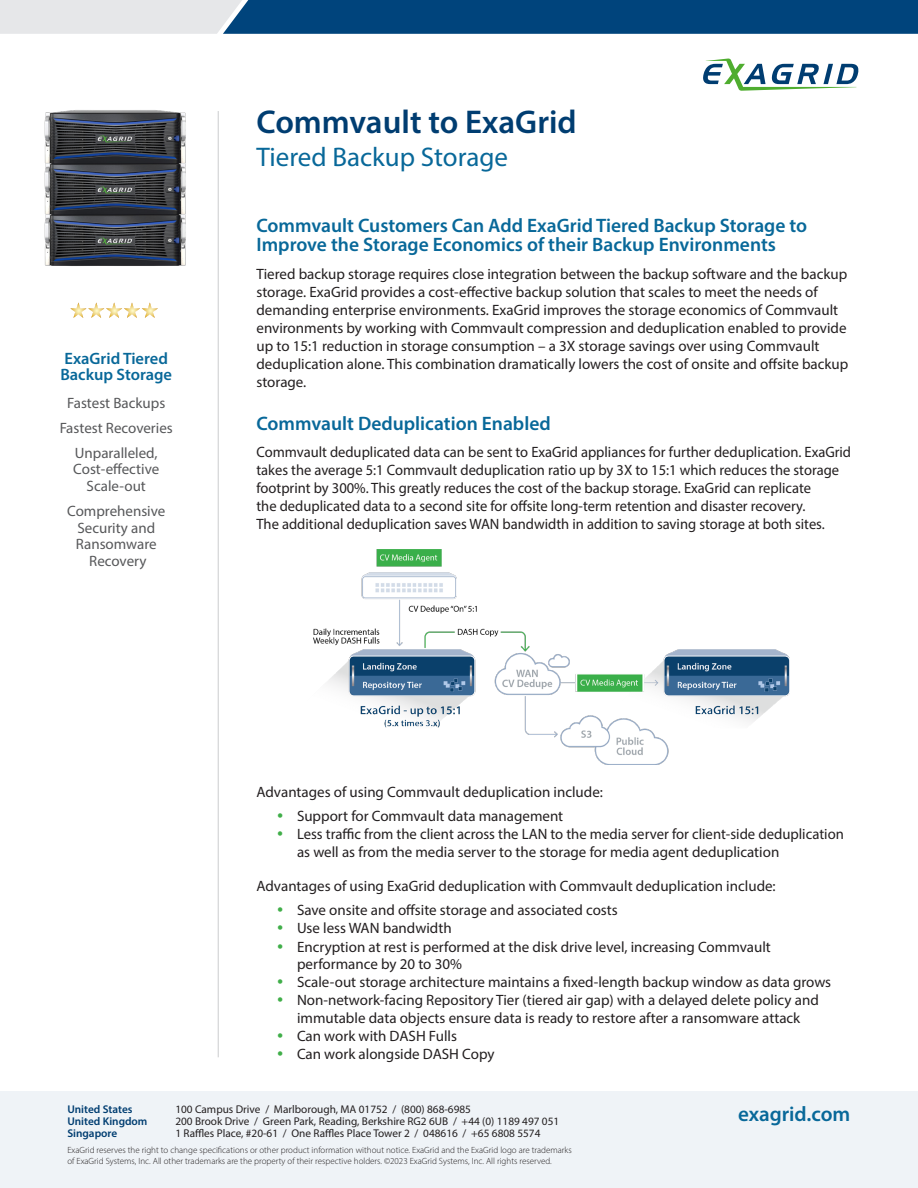
<style>
.page{position:relative;width:918px;height:1188px;background:#fff}
.page>*{position:absolute;margin:0;border:0;box-sizing:border-box;transform-origin:0 0}
.Main_Header{font:600 33px "Myriad Pro";color:#003d71}
.Main_Subhead{font:27px "Myriad Pro";color:#086899}
.t1{font:600 21px "Myriad Pro";color:#086899}
.Subhead{font:600 19.5px/19.5px "Myriad Pro";color:#086899}
.t2{font:600 16.5px/16.5px "Myriad Pro";color:#086899}
.Body_Copy{font:15px/18px "Myriad Pro";color:#231f20}
.t3{font:15px/16.5px "Myriad Pro";color:#57585a;text-align:center}
.t4{font:11.25px "Myriad Pro";color:#231f20}
.t5{font:600 11.25px "Myriad Pro";color:#003d71}
.t6{font:300 9px/10.5px "Myriad Pro";color:#231f20}
</style>
<div class="page">
<svg style="left:0;top:0;width:918px;height:34px;background:#3c6e98"></svg>
<hr style="left:218px;top:111px;width:1px;height:946px;background:#d1d2d4">
<svg style="left:703px;top:58px;width:156px;height:33px"></svg>
<img style="left:44px;top:110px;width:142px;height:156px">
<svg style="left:70px;top:302px;width:88px;height:16px"></svg>
<div style="left:0;top:1092px;width:918px;height:96px;background:#eff3f7"></div>
<img style="left:313px;top:549px;width:477px;height:215px">
<p class="t2" style="left:60px;top:350px;width:113px">ExaGrid Tiered<br>Backup Storage</p>
<p class="t3" style="left:67px;top:394px;width:100px">Fastest Backups</p>
<p class="t3" style="left:60px;top:419px;width:115px">Fastest Recoveries</p>
<p class="t3" style="left:73px;top:444px;width:88px">Unparalleled,<br>Cost-effective<br>Scale-out</p>
<p class="t3" style="left:67px;top:503px;width:100px">Comprehensive<br>Security and<br>Ransomware<br>Recovery</p>
<p class="Main_Header" style="left:256px;top:101px;width:322px">Commvault to ExaGrid</p>
<p class="Main_Subhead" style="left:256px;top:140px;width:253px">Tiered Backup Storage</p>
<p class="Subhead" style="left:256px;top:215px;width:552px">Commvault Customers Can Add ExaGrid Tiered Backup Storage to<br>Improve the Storage Economics of their Backup Environments</p>
<p class="Body_Copy" style="left:256px;top:265px;width:593px">Tiered backup storage requires close integration between the backup software and the backup storage. ExaGrid provides a cost-effective backup solution that scales to meet the needs of demanding enterprise environments. ExaGrid improves the storage economics of Commvault environments by working with Commvault compression and deduplication enabled to provide up to 15:1 reduction in storage consumption – a 3X storage savings over using Commvault deduplication alone. This combination dramatically lowers the cost of onsite and offsite backup storage.</p>
<p class="Subhead" style="left:256px;top:413px;width:296px">Commvault Deduplication Enabled</p>
<p class="Body_Copy" style="left:256px;top:443px;width:596px">Commvault deduplicated data can be sent to ExaGrid appliances for further deduplication. ExaGrid takes the average 5:1 Commvault deduplication ratio up by 3X to 15:1 which reduces the storage footprint by 300%. This greatly reduces the cost of the backup storage. ExaGrid can replicate<br>the deduplicated data to a second site for offsite long-term retention and disaster recovery.<br>The additional deduplication saves WAN bandwidth in addition to saving storage at both sites.</p>
<p class="Body_Copy" style="left:256px;top:783px;width:348px">Advantages of using Commvault deduplication include:</p>
<p class="Body_Copy" style="left:297px;top:807px;width:268px">Support for Commvault data management</p>
<p class="Body_Copy" style="left:297px;top:826px;width:548px;line-height:17.2px">Less traffic from the client across the LAN to the media server for client-side deduplication as well as from the media server to the storage for media agent deduplication</p>
<p class="Body_Copy" style="left:256px;top:877px;width:521px">Advantages of using ExaGrid deduplication with Commvault deduplication include:</p>
<p class="Body_Copy" style="left:297px;top:901px;width:322px">Save onsite and offsite storage and associated costs</p>
<p class="Body_Copy" style="left:297px;top:919px;width:156px">Use less WAN bandwidth</p>
<p class="Body_Copy" style="left:297px;top:938px;width:475px;line-height:17.2px">Encryption at rest is performed at the disk drive level, increasing Commvault performance by 20 to 30%</p>
<p class="Body_Copy" style="left:297px;top:973px;width:536px">Scale-out storage architecture maintains a fixed-length backup window as data grows</p>
<p class="Body_Copy" style="left:297px;top:992px;width:523px;line-height:17.2px">Non-network-facing Repository Tier (tiered air gap) with a delayed delete policy and immutable data objects ensure data is ready to restore after a ransomware attack</p>
<p class="Body_Copy" style="left:297px;top:1027px;width:162px">Can work with DASH Fulls</p>
<p class="Body_Copy" style="left:297px;top:1045px;width:199px">Can work alongside DASH Copy</p>
<p class="t5" style="left:67px;top:1102px;width:67px">United States</p>
<p class="t4" style="left:175px;top:1103px;width:297px">100 Campus Drive / Marlborough, MA 01752 / (800) 868-6985</p>
<p class="t5" style="left:67px;top:1114px;width:82px">United Kingdom</p>
<p class="t4" style="left:175px;top:1115px;width:385px">200 Brook Drive / Green Park, Reading, Berkshire RG2 6UB / +44 (0) 1189 497 051</p>
<p class="t5" style="left:67px;top:1126px;width:51px">Singapore</p>
<p class="t4" style="left:175px;top:1127px;width:367px">1 Raffles Place, #20-61 / One Raffles Place Tower 2 / 048616 / +65 6808 5574</p>
<p class="t6" style="left:67px;top:1145px;width:506px">ExaGrid reserves the right to change specifications or other product information without notice. ExaGrid and the ExaGrid logo are trademarks of ExaGrid Systems, Inc. All other trademarks are the property of their respective holders. ©2023 ExaGrid Systems, Inc. All rights reserved.</p>
<h3 class="t1" style="left:738px;top:1100px;width:114px">exagrid.com</h3>
</div>
